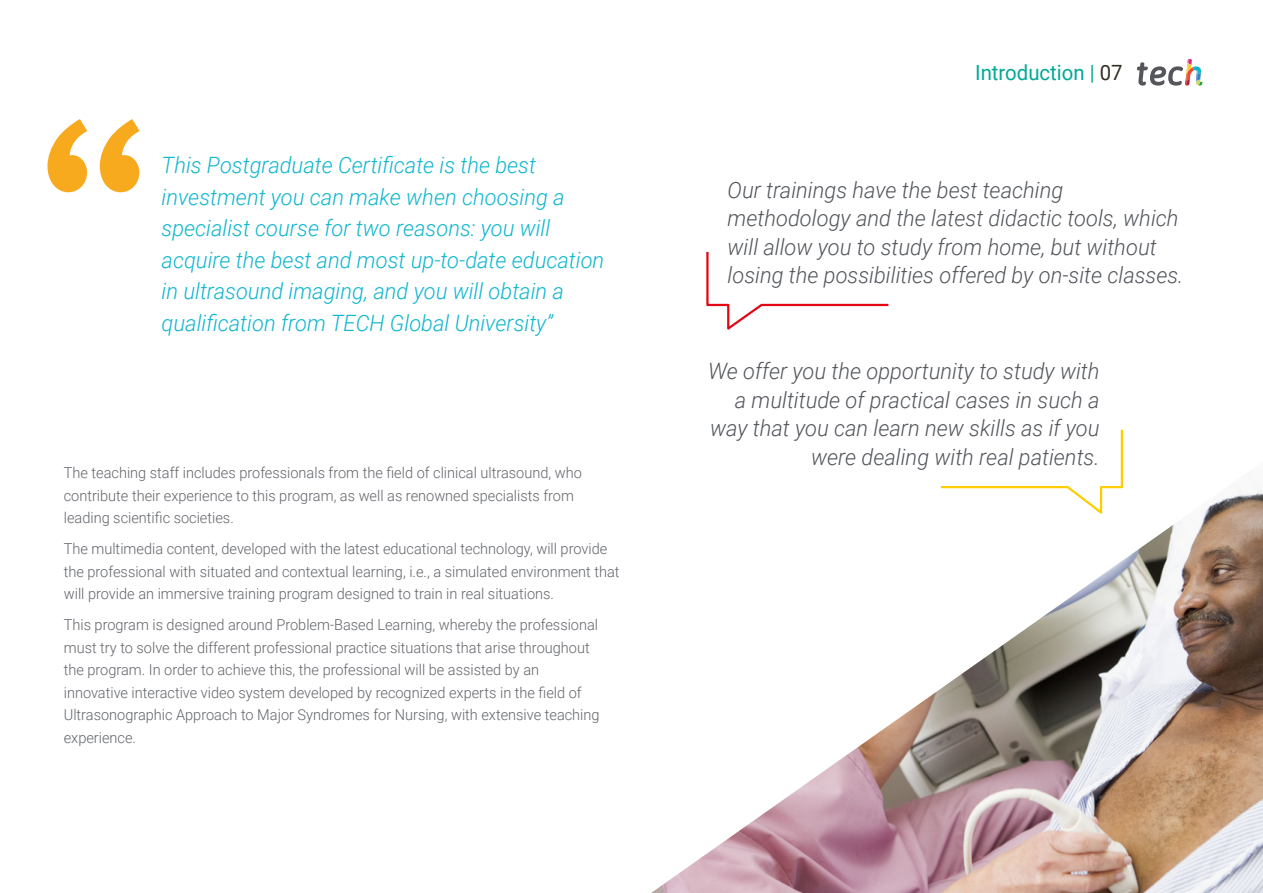
<style>
.page{position:relative;width:1263px;height:893px;background:#fff}
.page>*{position:absolute;margin:0;border:0;box-sizing:border-box;transform-origin:0 0}
.t1{font:italic 300 22.5px/28.5px "Roboto";color:#52555b}
.t2{font:italic 300 22.5px/31.5px "Roboto";color:#0fb6cf}
.t3{font:21px "Roboto";color:#00a996}
.t4{font:300 15px/22.5px "Roboto";color:#61646a}
.s1{color:#312e20}
</style>
<div class="page">
<svg style="left:47px;top:119px;width:93px;height:73px"></svg>
<img style="left:651px;top:489px;width:612px;height:404px">
<svg style="left:1137px;top:59px;width:65px;height:27px"></svg>
<svg style="left:706px;top:251px;width:183px;height:79px"></svg>
<svg style="left:939px;top:429px;width:185px;height:88px"></svg>
<p class="t2" style="left:162px;top:149px;width:444px">This Postgraduate Certificate is the best investment you can make when choosing a specialist course for two reasons: you will acquire the best and most up-to-date education in ultrasound imaging, and you will obtain a qualification from TECH Global University”</p>
<p class="t4" style="left:64px;top:461px;width:520px">The teaching staff includes professionals from the field of clinical ultrasound, who contribute their experience to this program, as well as renowned specialists from leading scientific societies.</p>
<p class="t4" style="left:64px;top:537px;width:557px">The multimedia content, developed with the latest educational technology, will provide the professional with situated and contextual learning, i.e., a simulated environment that will provide an immersive training program designed to train in real situations.</p>
<p class="t4" style="left:64px;top:613px;width:537px">This program is designed around Problem-Based Learning, whereby the professional must try to solve the different professional practice situations that arise throughout the program. In order to achieve this, the professional will be assisted by an innovative interactive video system developed by recognized experts in the field of Ultrasonographic Approach to Major Syndromes for Nursing, with extensive teaching experience.</p>
<h2 class="t3" style="left:975px;top:57px;width:149px">Introduction | <span class="s1">07</span></h2>
<h1 class="t1" style="left:727px;top:175px;width:457px">Our trainings have the best teaching methodology and the latest didactic tools, which will allow you to study from home, but without losing the possibilities offered by on-site classes.</h1>
<h1 class="t1" style="left:708px;top:356px;width:393px;text-align:right">We offer you the opportunity to study with a multitude of practical cases in such a way that you can learn new skills as if you were dealing with real patients.</h1>
</div>
